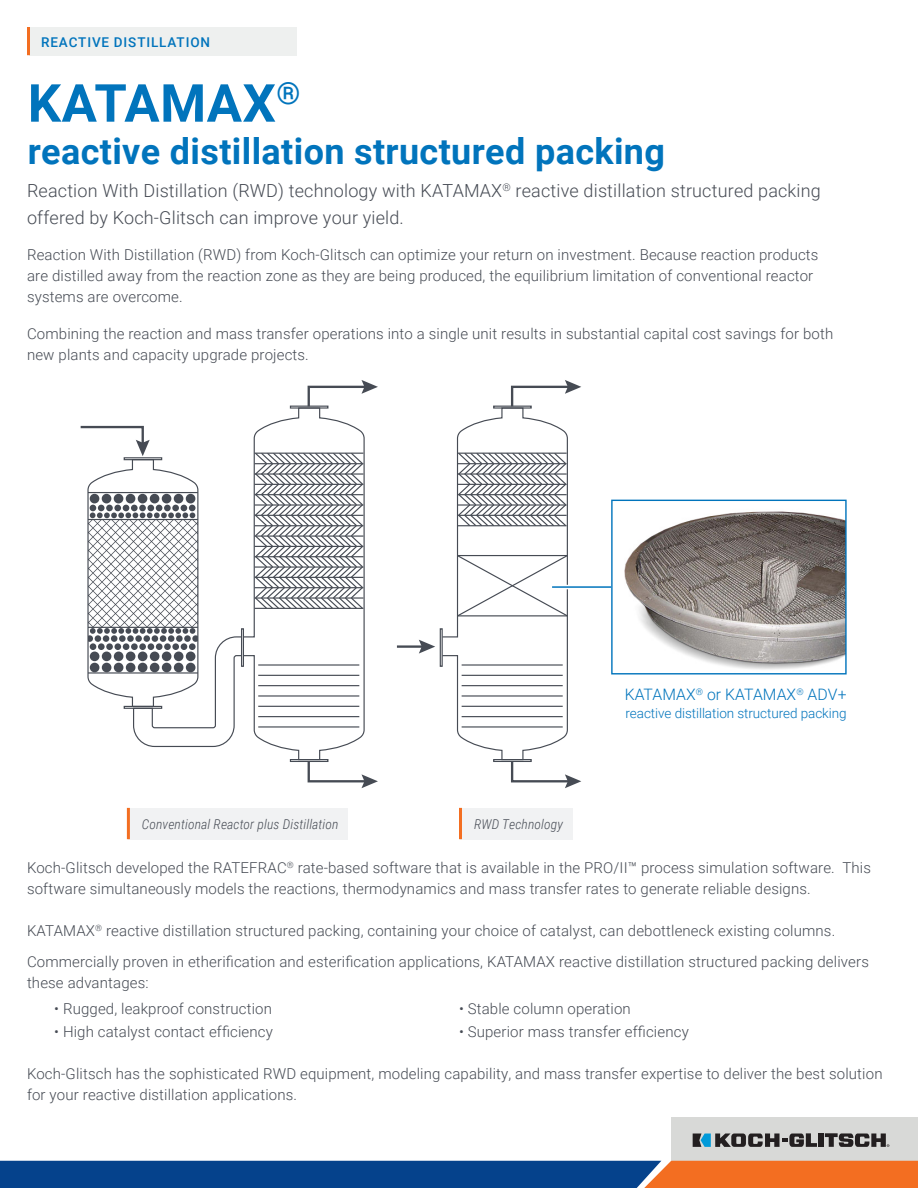
<style>
.page{position:relative;width:918px;height:1188px;background:#fff}
.page>*{position:absolute;margin:0;border:0;box-sizing:border-box;transform-origin:0 0}
.Headline_1{font:700 52.5px "Roboto";letter-spacing:.01em;color:#0174bc}
.Headline_1-2{font:700 36px "Roboto";letter-spacing:.01em;color:#0174bc}
.LEAD_PARAGRAPH_COPY{font:300 18px/27px "Roboto";letter-spacing:.01em;color:#464b54}
.LEAD_PARAGRAPH_COPY-2{font:300 15.75px "Roboto";letter-spacing:.005em;color:#0174bc}
.body_copy{font:300 15px/21px "Roboto";letter-spacing:.01em;color:#464b54}
.BULLET_POINTS{font:300 15px "Roboto";letter-spacing:.01em;color:#464b54}
.IMAGE_CAPTION_COPY{font:italic 300 13.5px "Roboto Condensed";letter-spacing:.01em;color:#464b54}
.LEAD_PARAGRAPH_COPY-3{font:300 13.5px "Roboto";letter-spacing:-.005em;color:#0174bc}
.t1{font:500 13.5px "Roboto";letter-spacing:.065em;color:#0174bc}
</style>
<div class="page">
<div style="left:29px;top:27px;width:268px;height:28px;background:#eef0ef"></div>
<hr style="left:27px;top:27px;width:3px;height:28px;background:#f36e21">
<div style="left:672px;top:1118px;width:246px;height:43px;background:#d8d9d7"></div>
<div style="left:818px;top:1133px;width:6px;height:14px;background:#231f20"></div>
<svg style="left:693px;top:1133px;width:124px;height:14px"></svg>
<svg style="left:825px;top:1133px;width:64px;height:14px"></svg>
<svg style="left:0;top:1161px;width:918px;height:27px;background:#4a506f"></svg>
<div style="left:493px;top:759px;width:39px;height:3px;border:1px solid #464b54"></div>
<div style="left:493px;top:406px;width:39px;height:3px;border:1px solid #464b54"></div>
<svg style="left:443px;top:407px;width:125px;height:354px"></svg>
<svg style="left:456px;top:554px;width:112px;height:63px"></svg>
<hr style="left:462px;top:716px;width:101px;height:1px;background:#464b54">
<hr style="left:462px;top:726px;width:101px;height:2px;background:#464b54">
<hr style="left:462px;top:695px;width:101px;height:2px;background:#464b54">
<hr style="left:462px;top:706px;width:101px;height:1px;background:#464b54">
<hr style="left:462px;top:675px;width:101px;height:1px;background:#464b54">
<hr style="left:462px;top:685px;width:101px;height:1px;background:#464b54">
<hr style="left:462px;top:664px;width:101px;height:2px;background:#464b54">
<svg style="left:457px;top:452px;width:110px;height:75px"></svg>
<svg style="left:510px;top:759px;width:71px;height:29px"></svg>
<hr style="left:397px;top:645px;width:27px;height:3px;background:#464b54">
<svg style="left:419px;top:640px;width:16px;height:14px"></svg>
<svg style="left:510px;top:380px;width:71px;height:29px"></svg>
<svg style="left:80px;top:380px;width:298px;height:408px"></svg>
<div style="left:241px;top:628px;width:3px;height:39px;border:1px solid #464b54"></div>
<div style="left:440px;top:628px;width:3px;height:39px;border:1px solid #464b54"></div>
<img style="left:624px;top:511px;width:221px;height:159px">
<div style="left:611px;top:500px;width:236px;height:175px;border:1px solid #0174bc"></div>
<hr style="left:547px;top:585px;width:61px;height:4px;background:#fff">
<hr style="left:552px;top:586px;width:59px;height:2px;background:#0174bc">
<div style="left:460px;top:808px;width:113px;height:31px;background:#f1f2f3"></div>
<hr style="left:459px;top:808px;width:3px;height:31px;background:#f36e21">
<div style="left:128px;top:808px;width:220px;height:31px;background:#f1f2f3"></div>
<hr style="left:127px;top:808px;width:3px;height:31px;background:#f36e21">
<p class="t1" style="left:41px;top:32px;width:171px">REACTIVE DISTILLATION</p>
<p class="Headline_1" style="left:28px;top:66px;width:274px">KATAMAX<sup>®</sup></p>
<p class="Headline_1-2" style="left:28px;top:125px;width:639px">reactive distillation structured packing</p>
<p class="LEAD_PARAGRAPH_COPY" style="left:27px;top:177px;width:795px">Reaction With Distillation (RWD) technology with KATAMAX<sup>®</sup> reactive distillation structured packing offered by Koch-Glitsch can improve your yield.</p>
<p class="body_copy" style="left:27px;top:244px;width:793px">Reaction With Distillation (RWD) from Koch-Glitsch can optimize your return on investment. Because reaction products are distilled away from the reaction zone as they are being produced, the equilibrium limitation of conventional reactor systems are overcome.</p>
<p class="body_copy" style="left:27px;top:322px;width:808px">Combining the reaction and mass transfer operations into a single unit results in substantial capital cost savings for both new plants and capacity upgrade projects.</p>
<p class="IMAGE_CAPTION_COPY" style="left:142px;top:815px;width:198px">Conventional Reactor plus Distillation</p>
<p class="IMAGE_CAPTION_COPY" style="left:474px;top:815px;width:90px">RWD Technology</p>
<p class="LEAD_PARAGRAPH_COPY-2" style="left:625px;top:684px;width:223px">KATAMAX<sup>®</sup> or KATAMAX<sup>®</sup> ADV+</p>
<p class="LEAD_PARAGRAPH_COPY-3" style="left:625px;top:704px;width:223px">reactive distillation structured packing</p>
<p class="body_copy" style="left:27px;top:856px;width:845px">Koch-Glitsch developed the RATEFRAC<sup>®</sup> rate-based software that is available in the PRO/II™ process simulation software. This software simultaneously models the reactions, thermodynamics and mass transfer rates to generate reliable designs.</p>
<p class="body_copy" style="left:27px;top:914px;width:843px;line-height:31.5px">KATAMAX<sup>®</sup> reactive distillation structured packing, containing your choice of catalyst, can debottleneck existing columns.<br>Commercially proven in etherification and esterification applications, KATAMAX reactive distillation structured packing delivers</p>
<p class="body_copy" style="left:27px;top:972px;width:123px">these advantages:</p>
<p class="BULLET_POINTS" style="left:54px;top:998px;width:220px">• Rugged, leakproof construction</p>
<p class="BULLET_POINTS" style="left:459px;top:998px;width:173px">• Stable column operation</p>
<p class="BULLET_POINTS" style="left:54px;top:1021px;width:220px">• High catalyst contact efficiency</p>
<p class="BULLET_POINTS" style="left:459px;top:1021px;width:231px">• Superior mass transfer efficiency</p>
<p class="body_copy" style="left:27px;top:1063px;width:857px">Koch-Glitsch has the sophisticated RWD equipment, modeling capability, and mass transfer expertise to deliver the best solution for your reactive distillation applications.</p>
</div>
